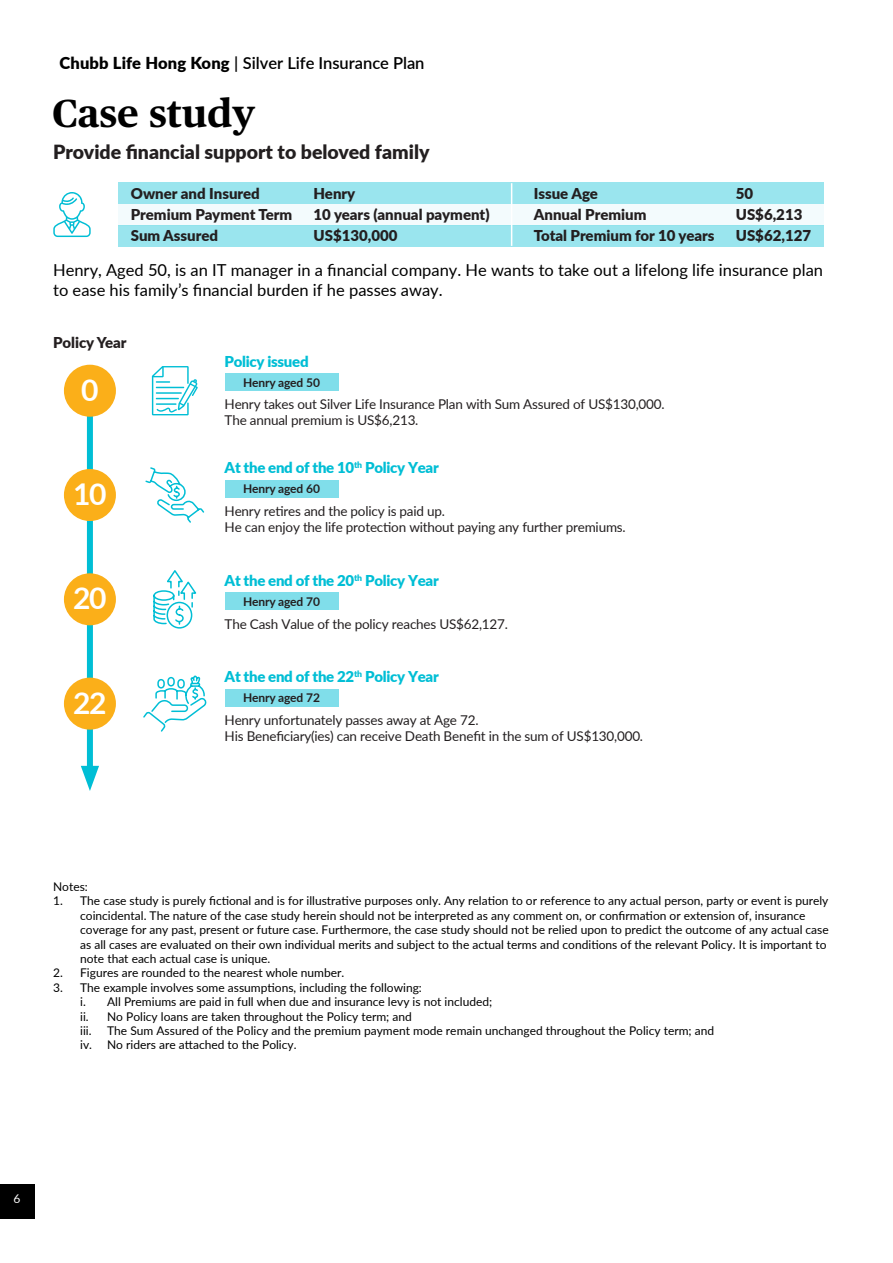
<style>
.page{position:relative;width:893px;height:1263px;background:#fff}
.page>*{position:absolute;margin:0;border:0;box-sizing:border-box;transform-origin:0 0}
.t1{font:700 39px "Chubb Publico Text";letter-spacing:-.005em;color:#000}
.t2{font:700 30px "Lato";color:#fff}
.t3{font:900 19.5px "Lato";color:#231f20}
.t4{font:16.5px/19.8px "Lato";color:#000}
.t5{font:600 16.5px "Lato";color:#000}
.t6{font:900 15px/21px "Lato";color:#231f20}
.t7{font:900 15px "Lato";letter-spacing:-.02em;color:#00bed5}
.t8{font:900 15px "Lato";color:#241f20}
.t9{font:13.5px/16.2px "Lato";letter-spacing:-.015em;color:#231f20}
.t10{font:12px/14.4px "Lato";color:#000}
.t11{font:700 12px "Lato";letter-spacing:-.015em;color:#241f20}
.t12{font:12px "Lato";color:#fff}
.s1{font-weight:900}
</style>
<div class="page">
<svg style="left:53px;top:192px;width:38px;height:45px"></svg>
<div style="left:118px;top:225px;width:706px;height:21px;background:#9ae5ee"></div>
<div style="left:118px;top:183px;width:706px;height:21px;background:#9ae5ee"></div>
<div style="left:118px;top:204px;width:706px;height:21px;background:#f3fbfd"></div>
<hr style="left:511px;top:183px;width:1px;height:63px;background:#fff">
<div style="left:87px;top:379px;width:6px;height:401px;background:#00bed5"></div>
<svg style="left:81px;top:766px;width:18px;height:25px"></svg>
<div style="left:64px;top:573px;width:52px;height:52px;background:#fbaf19;border-radius:50%"></div>
<div style="left:64px;top:365px;width:52px;height:52px;background:#fbaf19;border-radius:50%"></div>
<div style="left:64px;top:469px;width:52px;height:52px;background:#fbaf19;border-radius:50%"></div>
<div style="left:64px;top:678px;width:52px;height:52px;background:#fbaf19;border-radius:50%"></div>
<svg style="left:152px;top:366px;width:46px;height:49px"></svg>
<svg style="left:145px;top:467px;width:60px;height:56px"></svg>
<svg style="left:143px;top:570px;width:64px;height:162px"></svg>
<div style="left:225px;top:373px;width:114px;height:18px;background:#80deea"></div>
<div style="left:225px;top:480px;width:114px;height:18px;background:#80deea"></div>
<div style="left:225px;top:593px;width:114px;height:17px;background:#80deea"></div>
<div style="left:225px;top:689px;width:114px;height:18px;background:#80deea"></div>
<div style="left:0;top:1185px;width:34px;height:34px;background:#000"></div>
<h3 class="t5" style="left:60px;top:51px;width:366px"><span class="s1">Chubb Life Hong Kong</span> | Silver Life Insurance Plan</h3>
<h1 class="t1" style="left:52px;top:83px;width:204px">Case study</h1>
<h3 class="t3" style="left:53px;top:138px;width:378px">Provide financial support to beloved family</h3>
<p class="t6" style="left:131px;top:183px;width:163px">Owner and Insured<br>Premium Payment Term<br>Sum Assured</p>
<p class="t6" style="left:534px;top:183px;width:182px">Issue Age<br>Annual Premium<br>Total Premium for 10 years</p>
<p class="t6" style="left:313px;top:183px;width:178px">Henry<br>10 years (annual payment)<br>US$130,000</p>
<p class="t6" style="left:736px;top:183px;width:77px">50<br>US$6,213<br>US$62,127</p>
<h3 class="t4" style="left:53px;top:259px;width:771px">Henry, Aged 50, is an IT manager in a financial company. He wants to take out a lifelong life insurance plan to ease his family’s financial burden if he passes away.</h3>
<p class="t8" style="left:53px;top:332px;width:75px">Policy Year</p>
<h2 class="t2" style="left:81px;top:368px;width:19px">0</h2>
<h2 class="t2" style="left:73px;top:472px;width:35px">10</h2>
<h2 class="t2" style="left:73px;top:576px;width:35px">20</h2>
<h2 class="t2" style="left:73px;top:681px;width:35px">22</h2>
<p class="t7" style="left:225px;top:350px;width:85px">Policy issued</p>
<p class="t11" style="left:243px;top:373px;width:78px">Henry aged 50</p>
<p class="t9" style="left:225px;top:396px;width:441px">Henry takes out Silver Life Insurance Plan with Sum Assured of US$130,000.<br>The annual premium is US$6,213.</p>
<p class="t7" style="left:225px;top:457px;width:216px">At the end of the 10<sup>th</sup> Policy Year</p>
<p class="t11" style="left:243px;top:480px;width:78px">Henry aged 60</p>
<p class="t9" style="left:225px;top:502px;width:403px">Henry retires and the policy is paid up.<br>He can enjoy the life protection without paying any further premiums.</p>
<p class="t7" style="left:225px;top:569px;width:216px">At the end of the 20<sup>th</sup> Policy Year</p>
<p class="t11" style="left:243px;top:593px;width:78px">Henry aged 70</p>
<p class="t9" style="left:225px;top:615px;width:285px">The Cash Value of the policy reaches US$62,127.</p>
<p class="t7" style="left:225px;top:666px;width:216px">At the end of the 22<sup>th</sup> Policy Year</p>
<p class="t11" style="left:243px;top:689px;width:78px">Henry aged 72</p>
<p class="t9" style="left:225px;top:711px;width:420px">Henry unfortunately passes away at Age 72.<br>His Beneficiary(ies) can receive Death Benefit in the sum of US$130,000.</p>
<p class="t10" style="left:53px;top:879px;width:36px">Notes:</p>
<p class="t10" style="left:80px;top:893px;width:750px;text-indent:-27px">1. The case study is purely fictional and is for illustrative purposes only. Any relation to or reference to any actual person, party or event is purely coincidental. The nature of the case study herein should not be interpreted as any comment on, or confirmation or extension of, insurance coverage for any past, present or future case. Furthermore, the case study should not be relied upon to predict the outcome of any actual case as all cases are evaluated on their own individual merits and subject to the actual terms and conditions of the relevant Policy. It is important to note that each actual case is unique.</p>
<p class="t10" style="left:53px;top:965px;width:293px">2. Figures are rounded to the nearest whole number.</p>
<p class="t10" style="left:80px;top:980px;width:414px;text-indent:-27px">3. The example involves some assumptions, including the following:<br>i. All Premiums are paid in full when due and insurance levy is not included; ii. No Policy loans are taken throughout the Policy term; and<br>iii.</p>
<p class="t10" style="left:80px;top:1023px;width:635px;text-indent:27px">The Sum Assured of the Policy and the premium payment mode remain unchanged throughout the Policy term; and iv. No riders are attached to the Policy.</p>
<p class="t12" style="left:14px;top:1189px;width:8px">6</p>
</div>
